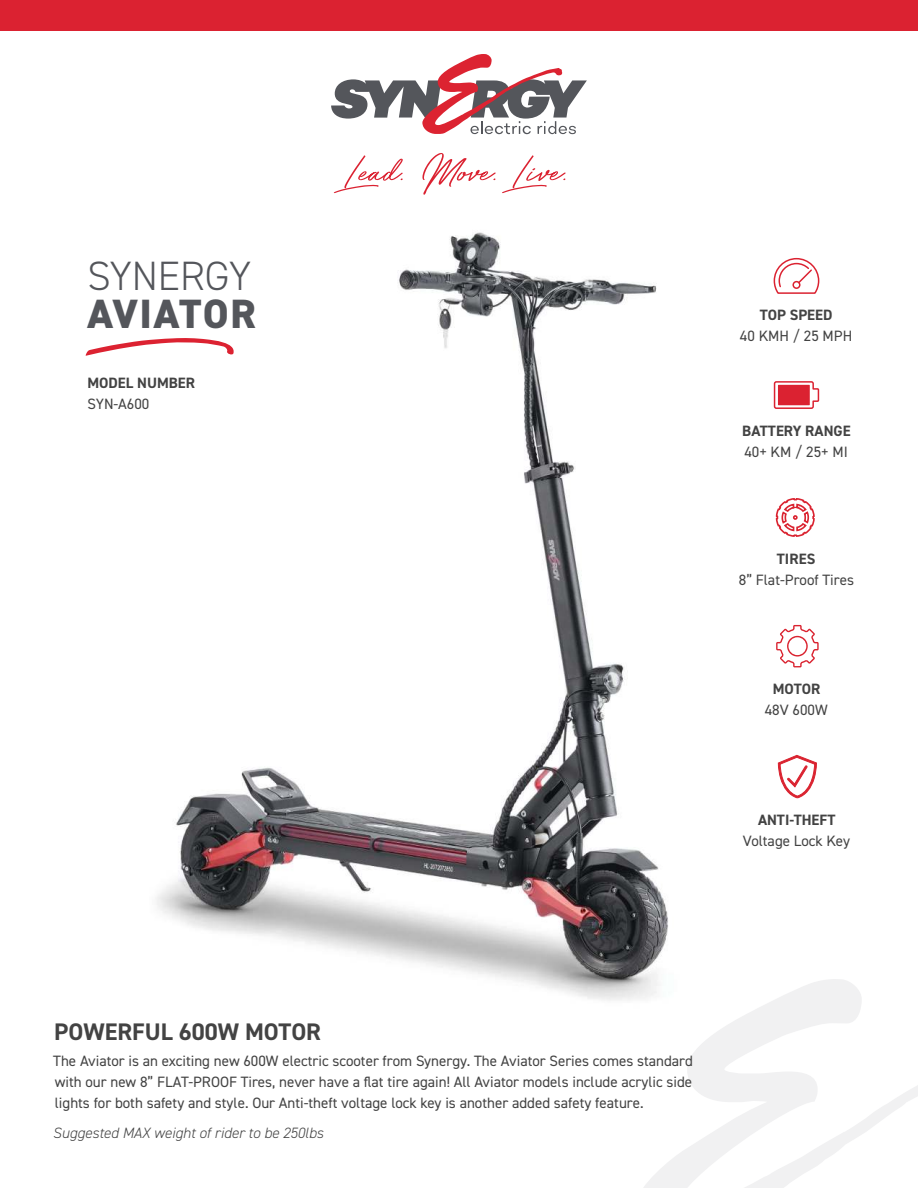
<style>
.page{position:relative;width:918px;height:1188px;background:#fff}
.page>*{position:absolute;margin:0;border:0;box-sizing:border-box;transform-origin:0 0}
.t1{font:300 41.1px "DIN2014";color:#54565b}
.t2{font:800 41.1px "DIN2014";letter-spacing:.035em;color:#54565b}
.t3{font:700 24px "DIN2014";color:#434343}
.t4{font:15px/21px "DIN2014";color:#434343;text-align:justify}
.t5{font:700 15px "DIN2014";color:#434343}
.t6{font:italic 300 15px "DIN2014";color:#434343}
</style>
<div class="page">
<img style="left:85px;top:232px;width:716px;height:769px">
<svg style="left:331px;top:54px;width:256px;height:80px"></svg>
<div style="left:0;top:0;width:918px;height:30px;background:#db2231"></div>
<svg style="left:333px;top:153px;width:233px;height:42px"></svg>
<svg style="left:86px;top:338px;width:150px;height:18px"></svg>
<svg style="left:773px;top:257px;width:47px;height:38px"></svg>
<svg style="left:773px;top:380px;width:47px;height:30px"></svg>
<div style="left:778px;top:385px;width:32px;height:20px;background:#db2231"></div>
<svg style="left:637px;top:979px;width:281px;height:209px"></svg>
<svg style="left:776px;top:625px;width:43px;height:42px"></svg>
<svg style="left:777px;top:755px;width:40px;height:43px"></svg>
<svg style="left:776px;top:498px;width:39px;height:39px"></svg>
<h1 class="t1" style="left:87px;top:252px;width:165px">SYNERGY</h1>
<h1 class="t2" style="left:87px;top:289px;width:170px">AVIATOR</h1>
<p class="t5" style="left:87px;top:376px;width:109px">MODEL NUMBER</p>
<p class="t4" style="left:87px;top:394px;width:63px">SYN-A600</p>
<p class="t5" style="left:760px;top:308px;width:74px">TOP SPEED</p>
<p class="t4" style="left:740px;top:326px;width:114px">40 KMH / 25 MPH</p>
<p class="t5" style="left:742px;top:424px;width:110px">BATTERY RANGE</p>
<p class="t4" style="left:744px;top:442px;width:105px">40+ KM / 25+ MI</p>
<p class="t5" style="left:777px;top:552px;width:40px">TIRES</p>
<p class="t4" style="left:739px;top:570px;width:117px">8” Flat-Proof Tires</p>
<p class="t5" style="left:773px;top:682px;width:49px">MOTOR</p>
<p class="t4" style="left:765px;top:700px;width:64px">48V 600W</p>
<p class="t5" style="left:758px;top:813px;width:79px">ANTI-THEFT</p>
<p class="t4" style="left:743px;top:831px;width:109px">Voltage Lock Key</p>
<h2 class="t3" style="left:54px;top:1021px;width:268px">POWERFUL 600W MOTOR</h2>
<p class="t4" style="left:53px;top:1051px;width:641px">The Aviator is an exciting new 600W electric scooter from Synergy. The Aviator Series comes standard with our new 8” FLAT-PROOF Tires, never have a flat tire again! All Aviator models include acrylic side lights for both safety and style. Our Anti-theft voltage lock key is another added safety feature.</p>
<p class="t6" style="left:53px;top:1127px;width:272px">Suggested MAX weight of rider to be 250lbs</p>
</div>
